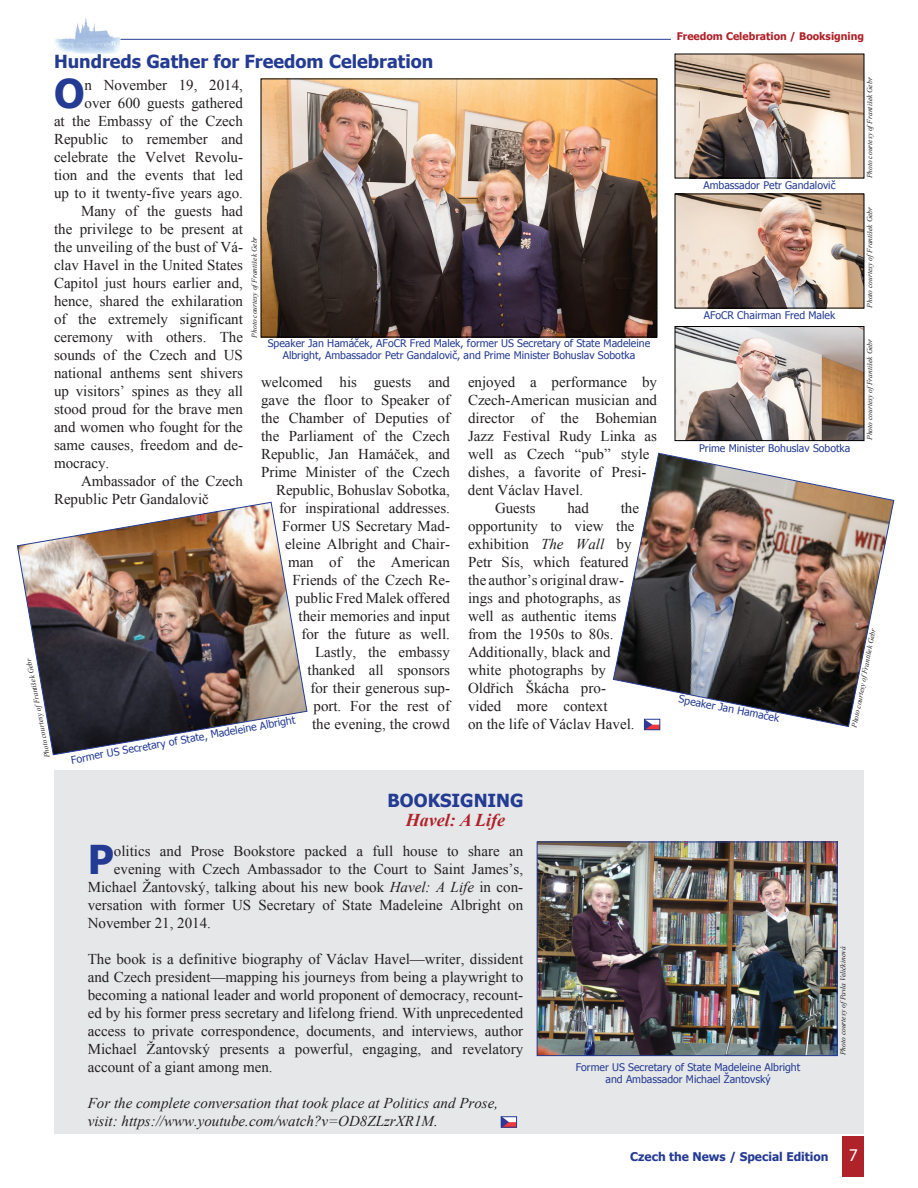
<style>
.page{position:relative;width:918px;height:1188px;background:#fff}
.page>*{position:absolute;margin:0;border:0;box-sizing:border-box;transform-origin:0 0}
.t1{font:700 39.75px "Tahoma";color:#243b93}
.t2{font:700 18px "Tahoma";color:#243b93}
.t3{font:italic 700 18px "Times New Roman";color:#af2229}
.t4{font:15px/18px "Times New Roman";color:#231f20;text-align:right}
.t5{font:italic 15px/18px "Times New Roman";color:#231f20}
.t6{font:700 12px "Tahoma";color:#243b93}
.t7{font:10.5px/12px "Tahoma";color:#243b93;text-align:center}
.t8{font:700 10.5px "Tahoma";color:#af2229}
.t9{font:italic 7.5px "Times New Roman";color:#231f20}
.s1{font-style:italic}
.s2{font-family:"Myriad Pro";font-weight:400;font-size:18px;color:#fff}
</style>
<div class="page">
<hr style="left:120px;top:39px;width:551px;height:1px;background:#243b93">
<img style="left:54px;top:18px;width:65px;height:36px">
<div style="left:843px;top:1136px;width:21px;height:41px;background:#af2229"></div>
<img style="left:263px;top:81px;width:392px;height:254px">
<div style="left:261px;top:79px;width:396px;height:258px;border:1px solid #000"></div>
<img style="left:677px;top:196px;width:185px;height:110px">
<div style="left:675px;top:194px;width:189px;height:114px;border:1px solid #000"></div>
<img style="left:677px;top:56px;width:185px;height:120px">
<img style="left:677px;top:328px;width:185px;height:111px">
<div style="left:675px;top:326px;width:189px;height:115px;border:1px solid #000"></div>
<div style="left:54px;top:771px;width:810px;height:363px;background:#e6e7e9"></div>
<img style="left:17px;top:501px;width:291px;height:255px">
<img style="left:539px;top:844px;width:297px;height:210px">
<div style="left:537px;top:842px;width:301px;height:214px;border:1px solid #243b93"></div>
<img style="left:613px;top:452px;width:282px;height:275px">
<img style="left:646px;top:721px;width:12px;height:7px">
<div style="left:644px;top:719px;width:16px;height:11px;border:1px solid #243b93"></div>
<img style="left:503px;top:1119px;width:12px;height:6px">
<div style="left:501px;top:1117px;width:16px;height:10px;border:1px solid #243b93"></div>
<p class="t2" style="left:54px;top:49px;width:381px">Hundreds Gather for Freedom Celebration</p>
<h1 class="t1" style="left:54px;top:65px;width:32px">O</h1>
<p class="t4" style="left:85px;top:75px;width:160px">n November 19, 2014,</p>
<p class="t4" style="left:85px;top:93px;width:160px">over 600 guests gathered</p>
<p class="t4" style="left:54px;top:111px;width:190px">at the Embassy of the Czech</p>
<p class="t4" style="left:54px;top:129px;width:191px">Republic to remember and</p>
<p class="t4" style="left:54px;top:147px;width:190px">celebrate the Velvet Revolu-</p>
<p class="t4" style="left:54px;top:165px;width:190px">tion and the events that led</p>
<p class="t4" style="left:54px;top:183px;width:190px">up to it twenty-five years ago.</p>
<p class="t4" style="left:81px;top:201px;width:163px">Many of the guests had</p>
<p class="t4" style="left:54px;top:219px;width:190px">the privilege to be present at</p>
<p class="t4" style="left:54px;top:237px;width:190px">the unveiling of the bust of Vá-</p>
<p class="t4" style="left:54px;top:255px;width:190px">clav Havel in the United States</p>
<p class="t4" style="left:54px;top:273px;width:191px">Capitol just hours earlier and,</p>
<p class="t4" style="left:54px;top:291px;width:191px">hence, shared the exhilaration</p>
<p class="t4" style="left:54px;top:309px;width:191px">of the extremely significant</p>
<p class="t4" style="left:54px;top:327px;width:190px">ceremony with others. The</p>
<p class="t4" style="left:54px;top:345px;width:190px">sounds of the Czech and US</p>
<p class="t4" style="left:54px;top:363px;width:191px">national anthems sent shivers</p>
<p class="t4" style="left:54px;top:381px;width:191px">up visitors’ spines as they all</p>
<p class="t4" style="left:54px;top:399px;width:191px">stood proud for the brave men</p>
<p class="t4" style="left:54px;top:417px;width:190px">and women who fought for the</p>
<p class="t4" style="left:54px;top:435px;width:190px">same causes, freedom and de-</p>
<p class="t4" style="left:54px;top:453px;width:57px">mocracy.</p>
<p class="t4" style="left:81px;top:471px;width:164px">Ambassador of the Czech</p>
<p class="t4" style="left:54px;top:489px;width:156px">Republic Petr Gandalovič</p>
<p class="t9" style="left:249px;top:338px;width:102px;rotate:-90deg">Photo courtesy ofFrantišek Gebr</p>
<p class="t7" style="left:268px;top:337px;width:384px">Speaker Jan Hamáček, AFoCR Fred Malek, former US Secretary of State Madeleine<br>Albright, Ambassador Petr Gandalovič, and Prime Minister Bohuslav Sobotka</p>
<p class="t4" style="left:261px;top:373px;width:191px">welcomed his guests and gave the floor to Speaker of the Chamber of Deputies of the Parliament of the Czech<br>Republic, Jan Hamáček, and<br>Prime Minister of the Czech<br>Republic, Bohuslav Sobotka, for inspirational addresses.<br>Former US Secretary Mad&shy;eleine Albright and Chair&shy;man of the American<br>Friends of the Czech Re&shy;public Fred Malek offered<br>their memories and input<br>for the future as well.<br>Lastly, the embassy<br>thanked all sponsors<br>for their generous sup-<br>port. For the rest of<br>the evening, the crowd</p>
<p class="t4" style="left:468px;top:373px;width:190px">enjoyed a performance by</p>
<p class="t4" style="left:468px;top:391px;width:190px">Czech-American musician and</p>
<p class="t4" style="left:468px;top:409px;width:190px">director of the Bohemian</p>
<p class="t4" style="left:468px;top:427px;width:190px">Jazz Festival Rudy Linka as</p>
<p class="t4" style="left:468px;top:445px;width:183px">well as Czech “pub” style</p>
<p class="t4" style="left:468px;top:463px;width:180px">dishes, a favorite of Presi-</p>
<p class="t4" style="left:468px;top:481px;width:117px">dent Václav Havel.</p>
<p class="t4" style="left:495px;top:499px;width:42px">Guests</p>
<p class="t4" style="left:567px;top:499px;width:23px">had</p>
<p class="t4" style="left:468px;top:499px;width:172px;text-align:left;text-indent:153px">the opportunity to view the exhibition <span class="s1">The Wall</span> by<br>Petr Sís, which featured the author’s original draw&shy;ings and photographs, as well as authentic items from the 1950s to 80s.<br>Additionally, black and white photographs by<br>Oldřich Škácha pro&shy;vided more context<br>on the life of Václav Havel.</p>
<p class="t9" style="left:43px;top:759px;width:102px;rotate:-101deg">Photo courtesy of František Gebr</p>
<p class="t7" style="left:70px;top:753px;width:229px;rotate:-10deg">Former US Secretary of State, Madeleine Albright</p>
<p class="t2" style="left:388px;top:788px;width:137px">BOOKSIGNING</p>
<p class="t3" style="left:406px;top:808px;width:101px">Havel: A Life</p>
<p class="t8" style="left:677px;top:29px;width:189px">Freedom Celebration / Booksigning</p>
<p class="t7" style="left:703px;top:178px;width:134px">Ambassador Petr Gandalovič</p>
<p class="t7" style="left:704px;top:309px;width:133px">AFoCR Chairman Fred Malek</p>
<p class="t7" style="left:699px;top:441px;width:153px">Prime Minister Bohuslav Sobotka</p>
<p class="t9" style="left:865px;top:178px;width:102px;rotate:-90deg">Photo courtesy ofFrantišek Gebr</p>
<p class="t9" style="left:865px;top:308px;width:102px;rotate:-90deg">Photo courtesy ofFrantišek Gebr</p>
<p class="t9" style="left:865px;top:440px;width:102px;rotate:-90deg">Photo courtesy ofFrantišek Gebr</p>
<p class="t7" style="left:680px;top:692px;width:104px;rotate:11deg">Speaker Jan Hamaček</p>
<p class="t9" style="left:849px;top:727px;width:102px;rotate:-79deg">Photo courtesy of František Gebr</p>
<h1 class="t1" style="left:88px;top:832px;width:28px">P</h1>
<p class="t4" style="left:114px;top:842px;width:411px">olitics and Prose Bookstore packed a full house to share an</p>
<p class="t4" style="left:114px;top:860px;width:411px">evening with Czech Ambassador to the Court to Saint James’s,</p>
<p class="t4" style="left:88px;top:878px;width:437px">Michael Žantovský, talking about his new book <span class="s1">Havel: A Life</span> in con-</p>
<p class="t4" style="left:88px;top:896px;width:437px">versation with former US Secretary of State Madeleine Albright on</p>
<p class="t4" style="left:88px;top:914px;width:125px">November 21, 2014.</p>
<p class="t4" style="left:88px;top:950px;width:437px;text-align:justify">The book is a definitive biography of Václav Havel—writer, dissident and Czech president—mapping his journeys from being a playwright to becoming a national leader and world proponent of democracy, recount&shy;ed by his former press secretary and lifelong friend. With unprecedented access to private correspondence, documents, and interviews, author Michael Žantovský presents a powerful, engaging, and revelatory account of a giant among men.</p>
<p class="t5" style="left:88px;top:1094px;width:412px">For the complete conversation that took place at Politics and Prose, visit: https://www.youtube.com/watch?v=OD8ZLzrXR1M.</p>
<p class="t7" style="left:576px;top:1060px;width:226px">Former US Secretary of State Madeleine Albright and Ambassador Michael Žantovský</p>
<p class="t9" style="left:838px;top:1055px;width:110px;rotate:-90deg">Photo courtesy ofPavla Veličkinová</p>
<p class="t6" style="left:630px;top:1148px;width:229px">Czech the News / Special Edition <span class="s2">7</span></p>
</div>
